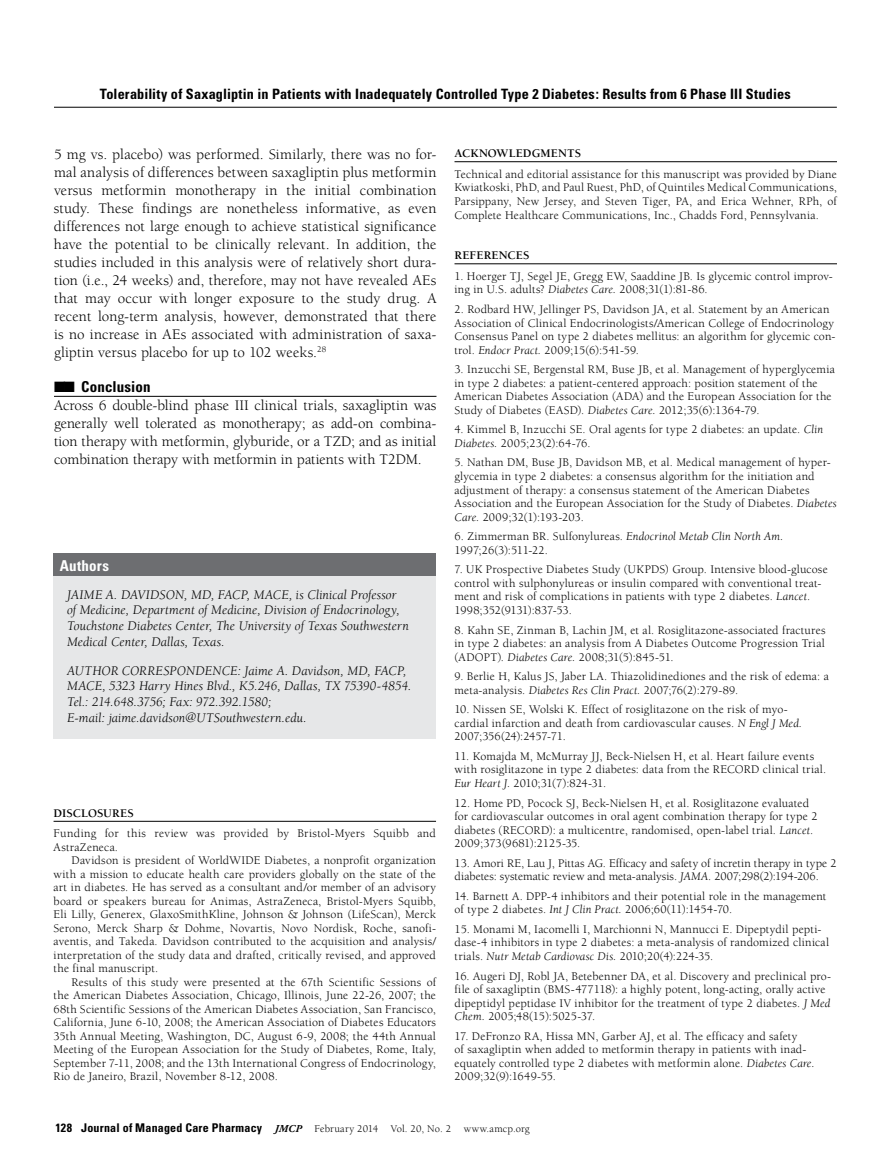
<style>
.page{position:relative;width:891px;height:1175px;background:#fff}
.page>*{position:absolute;margin:0;border:0;box-sizing:border-box;transform-origin:0 0}
.t1{font:15px/18px "Berkeley Pro";color:#000;text-align:justify}
.t2{font:700 condensed 15px "Univers";letter-spacing:.01em;color:#000}
.t3{font:700 condensed 15px "Univers";letter-spacing:.02em;color:#fff}
.t4{font:700 condensed 14.25px "Univers";letter-spacing:.01em;color:#000}
.t5{font:italic 13.5px/15.8px "Berkeley Pro";letter-spacing:.005em;color:#000}
.t6{font:12px/13.5px "Berkeley Pro";letter-spacing:.015em;color:#000}
.t7{font:700 12px "Berkeley Pro";letter-spacing:.025em;color:#000}
.t8{font:10.5px "Berkeley Pro";letter-spacing:.005em;color:#000}
.s1{font-style:italic}
.s2{font-family:"Univers";font-weight:700;font-stretch:condensed;font-size:12px}
.s3{font-family:"Adobe Garamond Pro";font-weight:700;font-style:italic}
</style>
<div class="page">
<hr style="left:54px;top:107px;width:783px;height:1px;background:#000">
<div style="left:54px;top:553px;width:382px;height:186px;background:#e6e7e8"></div>
<div style="left:53px;top:553px;width:383px;height:22px;background:#6d6e71"></div>
<hr style="left:54px;top:396px;width:382px;height:1px;background:#000">
<hr style="left:54px;top:821px;width:382px;height:1px;background:#000">
<hr style="left:455px;top:161px;width:382px;height:1px;background:#000">
<hr style="left:455px;top:263px;width:382px;height:1px;background:#000">
<p class="t4" style="left:100px;top:85px;width:692px">Tolerability of Saxagliptin in Patients with Inadequately Controlled Type 2 Diabetes: Results from 6 Phase III Studies</p>
<p class="t1" style="left:54px;top:145px;width:384px">5 mg vs. placebo) was performed. Similarly, there was no for&shy;mal analysis of differences between saxagliptin plus metformin versus metformin monotherapy in the initial combination study. These findings are nonetheless informative, as even differences not large enough to achieve statistical significance have the potential to be clinically relevant. In addition, the studies included in this analysis were of relatively short dura&shy;tion (i.e., 24 weeks) and, therefore, may not have revealed AEs that may occur with longer exposure to the study drug. A recent long-term analysis, however, demonstrated that there is no increase in AEs associated with administration of saxa&shy;gliptin versus placebo for up to 102 weeks.<sup>28</sup></p>
<p class="t2" style="left:54px;top:377px;width:98px">■■ Conclusion</p>
<p class="t1" style="left:54px;top:397px;width:384px">Across 6 double-blind phase III clinical trials, saxagliptin was generally well tolerated as monotherapy; as add-on combina&shy;tion therapy with metformin, glyburide, or a TZD; and as initial combination therapy with metformin in patients with T2DM.</p>
<p class="t3" style="left:60px;top:556px;width:51px">Authors</p>
<p class="t5" style="left:67px;top:587px;width:343px">JAIME A. DAVIDSON, MD, FACP, MACE, is Clinical Professor of Medicine, Department of Medicine, Division of Endocrinology, Touchstone Diabetes Center, The University of Texas Southwestern Medical Center, Dallas, Texas.</p>
<p class="t5" style="left:67px;top:663px;width:346px">AUTHOR CORRESPONDENCE: Jaime A. Davidson, MD, FACP, MACE, 5323 Harry Hines Blvd., K5.246, Dallas, TX 75390-4854.<br>Tel.: 214.648.3756; Fax: 972.392.1580;<br>E-mail: jaime.davidson@UTSouthwestern.edu.</p>
<p class="t7" style="left:54px;top:806px;width:16px">DISCL</p>
<p class="t7" style="left:88px;top:806px;width:32px">OSURES</p>
<p class="t6" style="left:54px;top:827px;width:384px">Funding for this review was provided by Bristol-Myers Squibb and<br>AstraZeneca.</p>
<p class="t6" style="left:54px;top:854px;width:384px;text-align:justify;text-indent:18px">Davidson is president of WorldWIDE Diabetes, a nonprofit organization with a mission to educate health care providers globally on the state of the art in diabetes. He has served as a consultant and/or member of an advisory board or speakers bureau for Animas, AstraZeneca, Bristol-Myers Squibb, Eli Lilly, Generex, GlaxoSmithKline, Johnson &amp; Johnson (LifeScan), Merck Serono, Merck Sharp &amp; Dohme, Novartis, Novo Nordisk, Roche, sanofi&shy;aventis, and Takeda. Davidson contributed to the acquisition and analysis/ interpretation of the study data and drafted, critically revised, and approved the final manuscript.</p>
<p class="t6" style="left:54px;top:975px;width:384px;text-align:justify;text-indent:18px">Results of this study were presented at the 67th Scientific Sessions of the American Diabetes Association, Chicago, Illinois, June 22-26, 2007; the 68th Scientific Sessions of the American Diabetes Association, San Francisco, California, June 6-10, 2008; the American Association of Diabetes Educators 35th Annual Meeting, Washington, DC, August 6-9, 2008; the 44th Annual Meeting of the European Association for the Study of Diabetes, Rome, Italy, September 7-11, 2008; and the 13th International Congress of Endocrinology, Rio de Janeiro, Brazil, November 8-12, 2008.</p>
<p class="t7" style="left:455px;top:146px;width:64px">AC KNOWLEDGMENTS</p>
<p class="t6" style="left:455px;top:167px;width:384px;text-align:justify">Technical and editorial assistance for this manuscript was provided by Diane Kwiatkoski, PhD, and Paul Ruest, PhD, of Quintiles Medical Communications, Parsippany, New Jersey, and Steven Tiger, PA, and Erica Wehner, RPh, of Complete Healthcare Communications, Inc., Chadds Ford, Pennsylvania.</p>
<p class="t7" style="left:455px;top:248px;width:31px">REFERENCES</p>
<p class="t6" style="left:454px;top:269px;width:380px">1. Hoerger TJ, Segel JE, Gregg EW, Saaddine JB. Is glycemic control improv&shy;ing in U.S. adults? <span class="s1">Diabetes Care.</span> 2008;31(1):81-86.</p>
<p class="t6" style="left:454px;top:302px;width:383px">2. Rodbard HW, Jellinger PS, Davidson JA, et al. Statement by an American Association of Clinical Endocrinologists/American College of Endocrinology Consensus Panel on type 2 diabetes mellitus: an algorithm for glycemic con&shy;trol. <span class="s1">Endocr Pract.</span> 2009;15(6):541-59.</p>
<p class="t6" style="left:454px;top:363px;width:382px">3. Inzucchi SE, Bergenstal RM, Buse JB, et al. Management of hyperglycemia in type 2 diabetes: a patient-centered approach: position statement of the American Diabetes Association (ADA) and the European Association for the Study of Diabetes (EASD). <span class="s1">Diabetes Care.</span> 2012;35(6):1364-79.</p>
<p class="t6" style="left:454px;top:423px;width:370px">4. Kimmel B, Inzucchi SE. Oral agents for type 2 diabetes: an update. <span class="s1">Clin<br>Diabetes.</span> 2005;23(2):64-76.</p>
<p class="t6" style="left:455px;top:456px;width:384px">5. Nathan DM, Buse JB, Davidson MB, et al. Medical management of hyper&shy;glycemia in type 2 diabetes: a consensus algorithm for the initiation and adjustment of therapy: a consensus statement of the American Diabetes Association and the European Association for the Study of Diabetes. <span class="s1">Diabetes Care.</span> 2009;32(1):193-203.</p>
<p class="t6" style="left:455px;top:530px;width:330px">6. Zimmerman BR. Sulfonylureas. <span class="s1">Endocrinol Metab Clin North Am.<br></span>1997;26(3):511-22.</p>
<p class="t6" style="left:455px;top:563px;width:375px">7. UK Prospective Diabetes Study (UKPDS) Group. Intensive blood-glucose control with sulphonylureas or insulin compared with conventional treat&shy;ment and risk of complications in patients with type 2 diabetes. <span class="s1">Lancet</span>.<br>1998;352(9131):837-53.</p>
<p class="t6" style="left:455px;top:623px;width:373px;text-align:justify">8. Kahn SE, Zinman B, Lachin JM, et al. Rosiglitazone-associated fractures in type 2 diabetes: an analysis from A Diabetes Outcome Progression Trial (ADOPT). <span class="s1">Diabetes Care.</span> 2008;31(5):845-51.</p>
<p class="t6" style="left:455px;top:669px;width:376px">9. Berlie H, Kalus JS, Jaber LA. Thiazolidinediones and the risk of edema: a meta-analysis. <span class="s1">Diabetes Res Clin Pract.</span> 2007;76(2):279-89.</p>
<p class="t6" style="left:455px;top:703px;width:349px">10. Nissen SE, Wolski K. Effect of rosiglitazone on the risk of myo&shy;cardial infarction and death from cardiovascular causes. <span class="s1">N Engl J Med.<br></span>2007;356(24):2457-71.</p>
<p class="t6" style="left:455px;top:749px;width:373px">11. Komajda M, McMurray JJ, Beck-Nielsen H, et al. Heart failure events with rosiglitazone in type 2 diabetes: data from the RECORD clinical trial.<br><span class="s1">Eur Heart J.</span> 2010;31(7):824-31.</p>
<p class="t6" style="left:455px;top:796px;width:365px">12. Home PD, Pocock SJ, Beck-Nielsen H, et al. Rosiglitazone evaluated for cardiovascular outcomes in oral agent combination therapy for type 2 diabetes (RECORD): a multicentre, randomised, open-label trial. <span class="s1">Lancet</span>.<br>2009;373(9681):2125-35.</p>
<p class="t6" style="left:455px;top:856px;width:384px">13. Amori RE, Lau J, Pittas AG. Efficacy and safety of incretin therapy in type 2 diabetes: systematic review and meta-analysis. <span class="s1">JAMA</span>. 2007;298(2):194-206.</p>
<p class="t6" style="left:455px;top:889px;width:373px">14. Barnett A. DPP-4 inhibitors and their potential role in the management of type 2 diabetes. <span class="s1">Int J Clin Pract.</span> 2006;60(11):1454-70.</p>
<p class="t6" style="left:455px;top:922px;width:376px">15. Monami M, Iacomelli I, Marchionni N, Mannucci E. Dipeptydil pepti&shy;dase-4 inhibitors in type 2 diabetes: a meta-analysis of randomized clinical trials. <span class="s1">Nutr Metab Cardiovasc Dis.</span> 2010;20(4):224-35.</p>
<p class="t6" style="left:455px;top:969px;width:378px">16. Augeri DJ, Robl JA, Betebenner DA, et al. Discovery and preclinical pro&shy;file of saxagliptin (BMS-477118): a highly potent, long-acting, orally active dipeptidyl peptidase IV inhibitor for the treatment of type 2 diabetes. <span class="s1">J Med Chem.</span> 2005;48(15):5025-37.</p>
<p class="t6" style="left:455px;top:1029px;width:362px">17. DeFronzo RA, Hissa MN, Garber AJ, et al. The efficacy and safety<br>of saxagliptin when added to metformin therapy in patients with inad&shy;equately controlled type 2 diabetes with metformin alone. <span class="s1">Diabetes Care.<br></span>2009;32(9):1649-55.</p>
<p class="t8" style="left:56px;top:1122px;width:476px"><span class="s2">128 Journal of Managed Care Pharmacy</span> <span class="s3">JMCP</span> February 2014 Vol. 20, No. 2 www.amcp.org</p>
</div>
